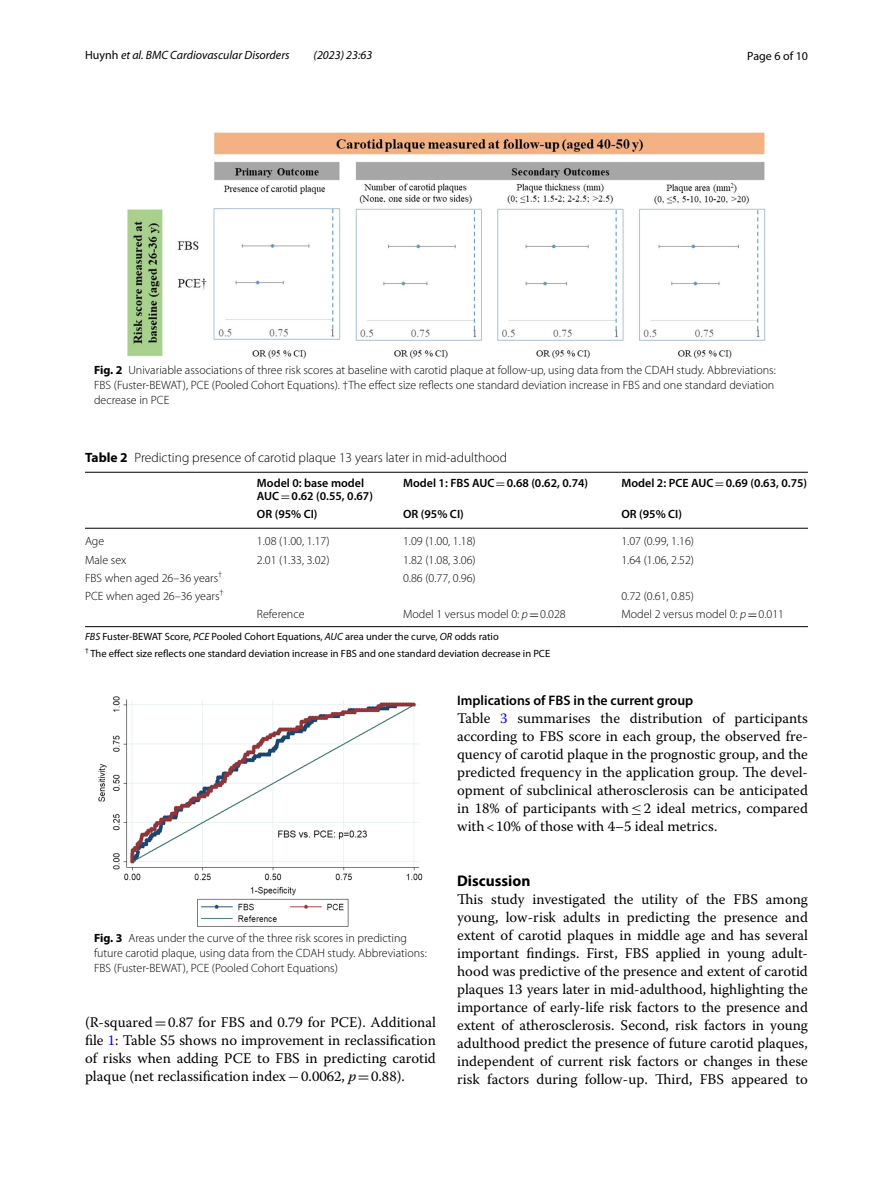
<style>
.page{position:relative;width:893px;height:1187px;background:#fff}
.page>*{position:absolute;margin:0;border:0;box-sizing:border-box;transform-origin:0 0}
.t1{font:700 15.45px "Myriad Pro";color:#000}
.t2{font:14.7px/18px "Warnock Pro";color:#000;text-align:justify}
.t3{font:600 13.8px "Myriad Pro";color:#000}
.t4{font:300 13.5px "Myriad Pro";color:#000}
.t5{font:300 12px/15px "Myriad Pro";color:#000}
.t6{font:600 12px/13.5px "Myriad Pro";color:#000}
.t7{font:italic 12px "Myriad Pro";color:#000}
.t8{font:12px "Myriad Pro";color:#000}
.t9{font:10.5px/17px "Myriad Pro";color:#000}
.s1{font-style:normal}
.s2{font-weight:700}
.s3{font-family:"MTSY";font-weight:400}
.s4{font-style:italic}
.s5{font-family:"MTSY"}
.s6{color:#00f}
</style>
<div class="page">
<img style="left:128px;top:133px;width:637px;height:225px">
<hr style="left:85px;top:472px;width:172px;height:1px;background:#000">
<hr style="left:85px;top:528px;width:172px;height:1px;background:#000">
<hr style="left:257px;top:472px;width:146px;height:1px;background:#000">
<hr style="left:403px;top:472px;width:218px;height:1px;background:#000">
<hr style="left:621px;top:472px;width:187px;height:1px;background:#000">
<hr style="left:257px;top:528px;width:146px;height:1px;background:#000">
<hr style="left:403px;top:528px;width:218px;height:1px;background:#000">
<hr style="left:621px;top:528px;width:187px;height:1px;background:#000">
<hr style="left:85px;top:626px;width:172px;height:1px;background:#000">
<hr style="left:257px;top:626px;width:146px;height:1px;background:#000">
<hr style="left:403px;top:626px;width:218px;height:1px;background:#000">
<hr style="left:621px;top:626px;width:187px;height:1px;background:#000">
<img style="left:99px;top:696px;width:323px;height:230px">
<p class="t7" style="left:85px;top:48px;width:206px"><span class="s1">Huynh</span> et al. BMC Cardiovascular Disorders</p>
<p class="t7" style="left:314px;top:48px;width:60px">(2023) 23:63</p>
<p class="t8" style="left:747px;top:48px;width:62px">Page 6 of 10</p>
<p class="t5" style="left:94px;top:362px;width:683px"><span class="s2">Fig. 2</span> Univariable associations of three risk scores at baseline with carotid plaque at follow-up, using data from the CDAH study. Abbreviations:<br>FBS (Fuster-BEWAT), PCE (Pooled Cohort Equations). †The effect size reflects one standard deviation increase in FBS and one standard deviation decrease in PCE</p>
<p class="t4" style="left:85px;top:450px;width:424px"><span class="s2">Table 2</span> Predicting presence of carotid plaque 13 years later in mid-adulthood</p>
<p class="t6" style="left:257px;top:475px;width:118px">Model 0: base model<br>AUC<span class="s3">=</span>0.62 (0.55, 0.67)</p>
<p class="t6" style="left:403px;top:475px;width:187px">Model 1: FBS AUC<span class="s3">=</span>0.68 (0.62, 0.74)</p>
<p class="t6" style="left:621px;top:475px;width:187px">Model 2: PCE AUC<span class="s3">=</span>0.69 (0.63, 0.75)</p>
<p class="t6" style="left:257px;top:507px;width:62px">OR (95% CI)</p>
<p class="t6" style="left:403px;top:507px;width:62px">OR (95% CI)</p>
<p class="t6" style="left:621px;top:507px;width:62px">OR (95% CI)</p>
<p class="t5" style="left:85px;top:534px;width:21px">Age</p>
<p class="t5" style="left:257px;top:534px;width:74px">1.08 (1.00, 1.17)</p>
<p class="t5" style="left:403px;top:534px;width:74px">1.09 (1.00, 1.18)</p>
<p class="t5" style="left:621px;top:534px;width:74px">1.07 (0.99, 1.16)</p>
<p class="t5" style="left:85px;top:552px;width:43px">Male sex</p>
<p class="t5" style="left:257px;top:552px;width:74px">2.01 (1.33, 3.02)</p>
<p class="t5" style="left:403px;top:552px;width:74px">1.82 (1.08, 3.06)</p>
<p class="t5" style="left:621px;top:552px;width:74px">1.64 (1.06, 2.52)</p>
<p class="t5" style="left:85px;top:570px;width:139px">FBS when aged 26–36 -years<sup>†</sup></p>
<p class="t5" style="left:403px;top:570px;width:74px">0.86 (0.77, 0.96)</p>
<p class="t5" style="left:85px;top:588px;width:140px">PCE when aged 26–36 -years<sup>†</sup></p>
<p class="t5" style="left:621px;top:588px;width:74px">0.72 (0.61, 0.85)</p>
<p class="t5" style="left:257px;top:606px;width:49px">Reference</p>
<p class="t5" style="left:403px;top:606px;width:164px">Model 1 versus model 0: <span class="s4">p</span><span class="s3">=</span>0.028</p>
<p class="t5" style="left:621px;top:606px;width:164px">Model 2 versus model 0: <span class="s4">p</span><span class="s3">=</span>0.011</p>
<p class="t9" style="left:85px;top:628px;width:467px"><span class="s4">FBS</span> Fuster-BEWAT Score, <span class="s4">PCE</span> Pooled Cohort Equations, <span class="s4">AUC</span> area under the curve, <span class="s4">OR</span> odds ratio<br><sup>†</sup> The effect size reflects one standard deviation increase in FBS and one standard deviation decrease in PCE</p>
<p class="t5" style="left:94px;top:930px;width:334px"><span class="s2">Fig. 3</span> Areas under the curve of the three risk scores in predicting future carotid plaque, using data from the CDAH study. Abbreviations:<br>FBS (Fuster-BEWAT), PCE (Pooled Cohort Equations)</p>
<p class="t2" style="left:85px;top:1012px;width:352px">(R-squared<span class="s5">=</span>0.87 for FBS and 0.79 for PCE). Additional file <span class="s6">1</span>: Table S5 shows no improvement in reclassification of risks when adding PCE to FBS in predicting carotid plaque (net reclassification index<span class="s5">−</span>0.0062, <span class="s4">p</span><span class="s5">=</span>0.88).</p>
<p class="t3" style="left:457px;top:691px;width:238px">Implications of FBS in the current group</p>
<p class="t2" style="left:457px;top:709px;width:352px">Table <span class="s6">3</span> summarises the distribution of participants according to FBS score in each group, the observed fre&shy;quency of carotid plaque in the prognostic group, and the predicted frequency in the application group. The devel&shy;opment of subclinical atherosclerosis can be anticipated in 18% of participants with<span class="s5">≤</span>2 ideal metrics, compared with&lt;10% of those with 4–5 ideal metrics.</p>
<p class="t1" style="left:457px;top:870px;width:75px">Discussion</p>
<p class="t2" style="left:457px;top:890px;width:352px">This study investigated the utility of the FBS among young, low-risk adults in predicting the presence and extent of carotid plaques in middle age and has several important findings. First, FBS applied in young adult&shy;hood was predictive of the presence and extent of carotid plaques 13 years later in mid-adulthood, highlighting the importance of early-life risk factors to the presence and extent of atherosclerosis. Second, risk factors in young adulthood predict the presence of future carotid plaques, independent of current risk factors or changes in these risk factors during follow-up. Third, FBS appeared to</p>
</div>
